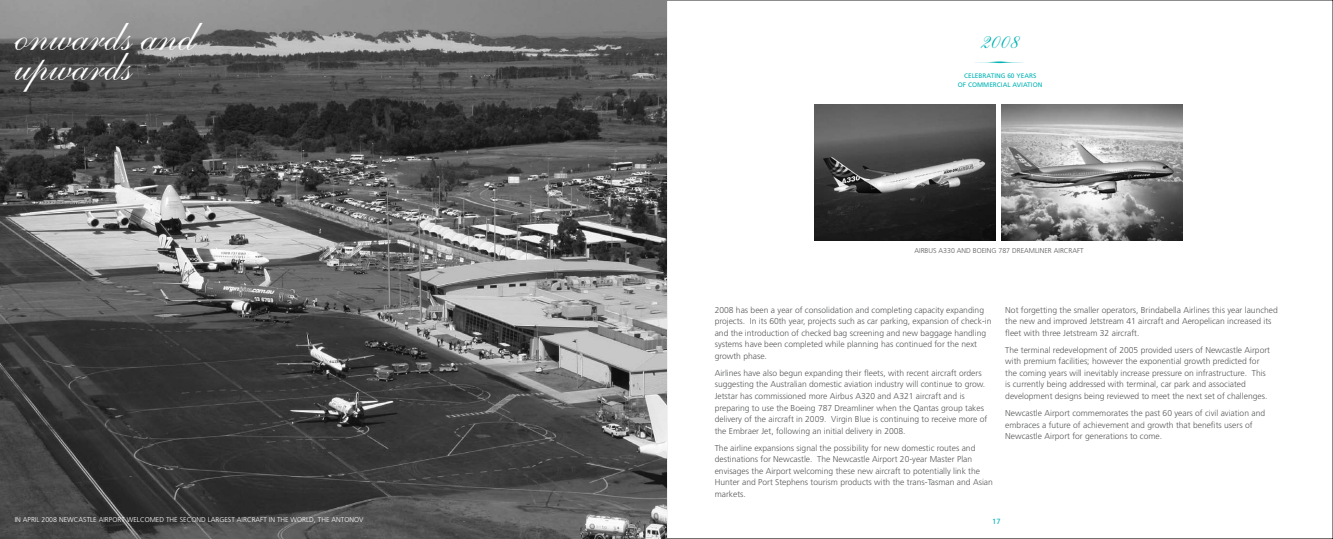
<style>
.page{position:relative;width:1333px;height:539px;background:#fff}
.page>*{position:absolute;margin:0;border:0;box-sizing:border-box;transform-origin:0 0}
.t1{font:45px "Shelley Allegro Script";color:#fff}
.t2{font:25px "Shelley Allegro Script";color:#00b3b5}
.t3{font:300 8.5px/11.5px "Frutiger";color:#58595b}
.t4{font:7.5px "Frutiger";color:#00b3b5}
.t5{font:300 7px "Frutiger";color:#fff}
.t6{font:300 7px "Frutiger";color:#58595b}
.t7{font:6.5px/9px "Frutiger";color:#00b3b5;text-align:center}
</style>
<div class="page">
<img style="left:814px;top:105px;width:181px;height:135px">
<img style="left:1001px;top:105px;width:181px;height:135px">
<svg style="left:974px;top:61px;width:49px;height:2px"></svg>
<img style="left:0;top:0;width:666px;height:539px">
<h1 class="t1" style="left:14px;top:9px;width:183px">onwards and</h1>
<h1 class="t1" style="left:14px;top:39px;width:119px">upwards</h1>
<h2 class="t2" style="left:980px;top:25px;width:40px">2008</h2>
<p class="t7" style="left:957px;top:72px;width:86px">CELEBRATING 60 YEARS<br>OF COMMERCIAL AVIATION</p>
<p class="t6" style="left:914px;top:247px;width:68px">AIRBUS A330 AND BOEING</p>
<p class="t6" style="left:998px;top:247px;width:44px">787 DREAM LINER</p>
<p class="t6" style="left:1053px;top:247px;width:31px">AIRCRAFT</p>
<p class="t3" style="left:714px;top:304px;width:278px">2008 has been a year of consolidation and completing capacity expanding projects. In its 60th year, projects such as car parking, expansion of check-in and the introduction of checked bag screening and new baggage handling systems have been completed while planning has continued for the next growth phase.</p>
<p class="t3" style="left:714px;top:367px;width:274px">Airlines have also begun expanding their fleets, with recent aircraft orders suggesting the Australian domestic aviation industry will continue to grow.<br>Jetstar has commissioned more Airbus A320 and A321 aircraft and is preparing to use the Boeing 787 Dreamliner when the Qantas group takes delivery of the aircraft in 2009. Virgin Blue is continuing to receive more of the Embraer Jet, following an initial delivery in 2008.</p>
<p class="t3" style="left:714px;top:442px;width:280px">The airline expansions signal the possibility for new domestic routes and destinations for Newcastle. The Newcastle Airport 20-year Master Plan envisages the Airport welcoming these new aircraft to potentially link the Hunter and Port Stephens tourism products with the trans-Tasman and Asian markets.</p>
<p class="t3" style="left:1005px;top:304px;width:274px">Not forgetting the smaller operators, Brindabella Airlines this year launched the new and improved Jetstream 41 aircraft and Aeropelican increased its fleet with three Jetstream 32 aircraft.</p>
<p class="t3" style="left:1005px;top:344px;width:266px">The terminal redevelopment of 2005 provided users of Newcastle Airport with premium facilities; however the exponential growth predicted for the coming years will inevitably increase pressure on infrastructure. This is currently being addressed with terminal, car park and associated development designs being reviewed to meet the next set of challenges.</p>
<p class="t3" style="left:1005px;top:407px;width:261px">Newcastle Airport commemorates the past 60 years of civil aviation and embraces a future of achievement and growth that benefits users of<br>Newcastle Airport for generations to come.</p>
<p class="t5" style="left:15px;top:515px;width:136px">IN APRI L 2008 NEWCASTLE AIRPORT WELCOME</p>
<p class="t5" style="left:159px;top:515px;width:61px">D THE SECOND LARGES</p>
<p class="t5" style="left:231px;top:515px;width:119px">T AIRCRAFT IN THE WORLD, THE ANTONOV</p>
<p class="t4" style="left:992px;top:517px;width:10px">17</p>
</div>
